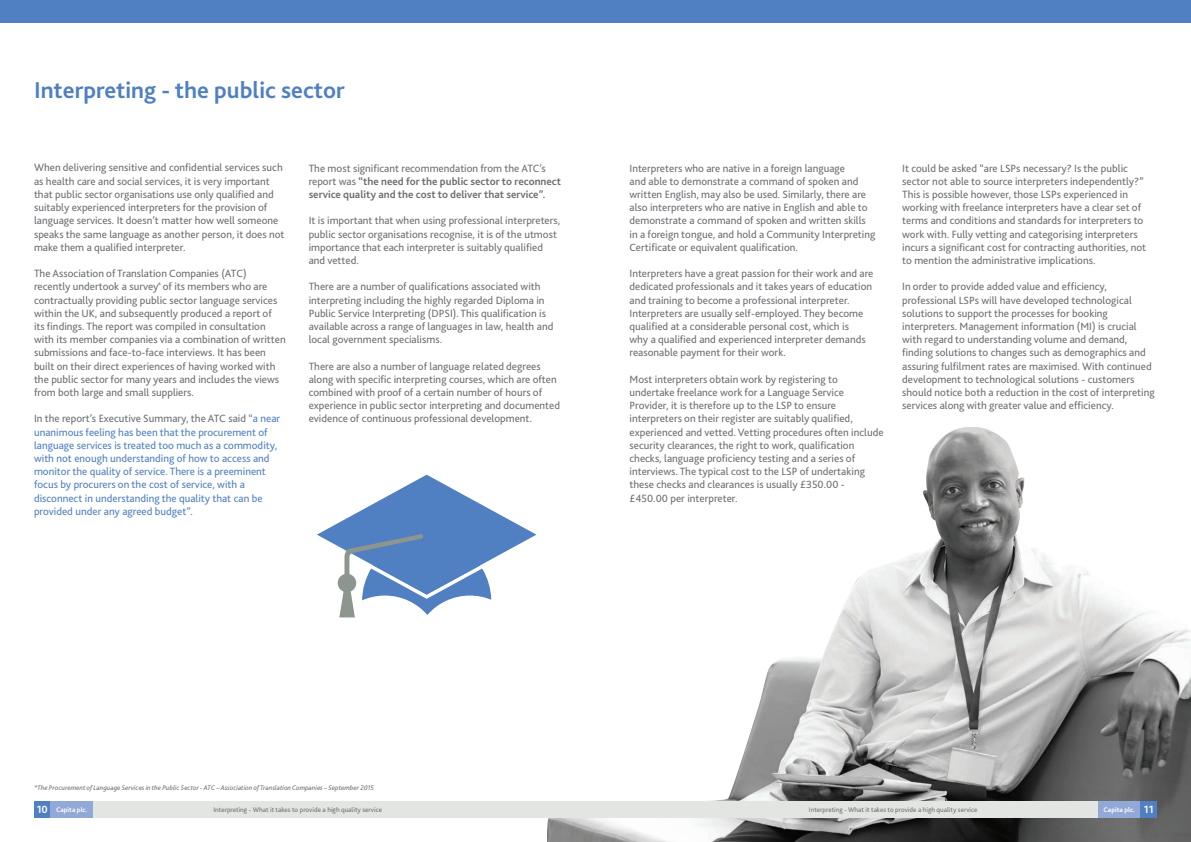
<style>
.page{position:relative;width:1191px;height:842px;background:#fff}
.page>*{position:absolute;margin:0;border:0;box-sizing:border-box;transform-origin:0 0}
.Paragraph_Style_1{font:700 24px "Bliss 2";color:#5080c1}
.t1{font:11px/13.2px "Bliss 2";color:#6c6f73}
.t2{font:11px/13.2px "Bliss 2";color:#5080c1}
.t3{font:700 11px/13.2px "Bliss 2";color:#6c6f73}
.Paragraph_Style_1-2{font:700 11px "Bliss 2";color:#fff}
.t4{font:7px "Bliss 2";color:#6c6f73}
.Paragraph_Style_1-3{font:italic 7px "Bliss 2";color:#6c6f73}
.t5{font:700 7px "Bliss 2";color:#fff}
.s1{color:#6c6f73}
.s2{font-weight:400}
</style>
<div class="page">
<img style="left:536px;top:427px;width:655px;height:415px">
<svg style="left:317px;top:475px;width:219px;height:142px"></svg>
<div style="left:34px;top:801px;width:1123px;height:17px;background:#e3e5e2"></div>
<div style="left:34px;top:801px;width:17px;height:17px;background:#5080c1"></div>
<div style="left:51px;top:801px;width:42px;height:17px;background:#92a8d6"></div>
<div style="left:1098px;top:801px;width:42px;height:17px;background:#92a8d6"></div>
<div style="left:1140px;top:801px;width:17px;height:17px;background:#5080c1"></div>
<div style="left:0;top:0;width:1191px;height:23px;background:#5080c1"></div>
<p class="Paragraph_Style_1" style="left:34px;top:75px;width:312px">Interpreting - the public sector</p>
<p class="t1" style="left:34px;top:161px;width:252px">When delivering sensitive and confidential services such as health care and social services, it is very important that public sector organisations use only qualified and suitably experienced interpreters for the provision of language services. It doesn’t matter how well someone speaks the same language as another person, it does not make them a qualified interpreter.</p>
<p class="t1" style="left:34px;top:267px;width:253px">The Association of Translation Companies (ATC) recently undertook a survey<sup>*</sup> of its members who are contractually providing public sector language services within the UK, and subsequently produced a report of<br>its findings. The report was compiled in consultation with its member companies via a combination of written submissions and face-to-face interviews. It has been built on their direct experiences of having worked with the public sector for many years and includes the views from both large and small suppliers.</p>
<p class="t2" style="left:34px;top:412px;width:248px"><span class="s1">In the report’s Executive Summary, the ATC said</span> “a near unanimous feeling has been that the procurement of language services is treated too much as a commodity, with not enough understanding of how to access and monitor the quality of service. There is a preeminent focus by procurers on the cost of service, with a disconnect in understanding the quality that can be provided under any agreed budget”.</p>
<p class="t3" style="left:309px;top:161px;width:254px"><span class="s2">The most significant recommendation from the ATC’s report was</span> “the need for the public sector to reconnect service quality and the cost to deliver that service”.</p>
<p class="t1" style="left:309px;top:214px;width:253px">It is important that when using professional interpreters, public sector organisations recognise, it is of the utmost importance that each interpreter is suitably qualified and vetted.</p>
<p class="t1" style="left:309px;top:280px;width:246px">There are a number of qualifications associated with interpreting including the highly regarded Diploma in Public Service Interpreting (DPSI). This qualification is available across a range of languages in law, health and local government specialisms.</p>
<p class="t1" style="left:309px;top:359px;width:253px">There are also a number of language related degrees along with specific interpreting courses, which are often combined with proof of a certain number of hours of experience in public sector interpreting and documented evidence of continuous professional development.</p>
<p class="t1" style="left:629px;top:161px;width:247px">Interpreters who are native in a foreign language<br>and able to demonstrate a command of spoken and written English, may also be used. Similarly, there are also interpreters who are native in English and able to demonstrate a command of spoken and written skills in a foreign tongue, and hold a Community Interpreting Certificate or equivalent qualification.</p>
<p class="t1" style="left:629px;top:267px;width:245px">Interpreters have a great passion for their work and are dedicated professionals and it takes years of education and training to become a professional interpreter.<br>Interpreters are usually self-employed. They become qualified at a considerable personal cost, which is<br>why a qualified and experienced interpreter demands reasonable payment for their work.</p>
<p class="t1" style="left:629px;top:372px;width:256px">Most interpreters obtain work by registering to undertake freelance work for a Language Service Provider, it is therefore up to the LSP to ensure interpreters on their register are suitably qualified, experienced and vetted. Vetting procedures often include security clearances, the right to work, qualification checks, language proficiency testing and a series of interviews. The typical cost to the LSP of undertaking these checks and clearances is usually £350.00 - £450.00 per interpreter.</p>
<p class="t1" style="left:902px;top:161px;width:245px">It could be asked “are LSPs necessary? Is the public sector not able to source interpreters independently?” This is possible however, those LSPs experienced in working with freelance interpreters have a clear set of terms and conditions and standards for interpreters to work with. Fully vetting and categorising interpreters incurs a significant cost for contracting authorities, not to mention the administrative implications.</p>
<p class="t1" style="left:902px;top:280px;width:254px">In order to provide added value and efficiency, professional LSPs will have developed technological solutions to support the processes for booking interpreters. Management information (MI) is crucial with regard to understanding volume and demand, finding solutions to changes such as demographics and assuring fulfilment rates are maximised. With continued development to technological solutions - customers should notice both a reduction in the cost of interpreting services along with greater value and efficiency.</p>
<p class="Paragraph_Style_1-3" style="left:34px;top:783px;width:342px">*The Procurement of Language Services in the Public Sector - ATC – Association of Translation Companies – September 2015</p>
<p class="Paragraph_Style_1-2" style="left:37px;top:803px;width:13px">10</p>
<p class="t5" style="left:56px;top:805px;width:33px">Capita plc.</p>
<p class="t4" style="left:213px;top:805px;width:170px">Interpreting - What it takes to provide a high quality service</p>
<p class="t4" style="left:809px;top:805px;width:170px">Interpreting - What it takes to provide a high quality service</p>
<p class="t5" style="left:1103px;top:805px;width:33px">Capita plc.</p>
<p class="Paragraph_Style_1-2" style="left:1143px;top:803px;width:11px">11</p>
</div>
